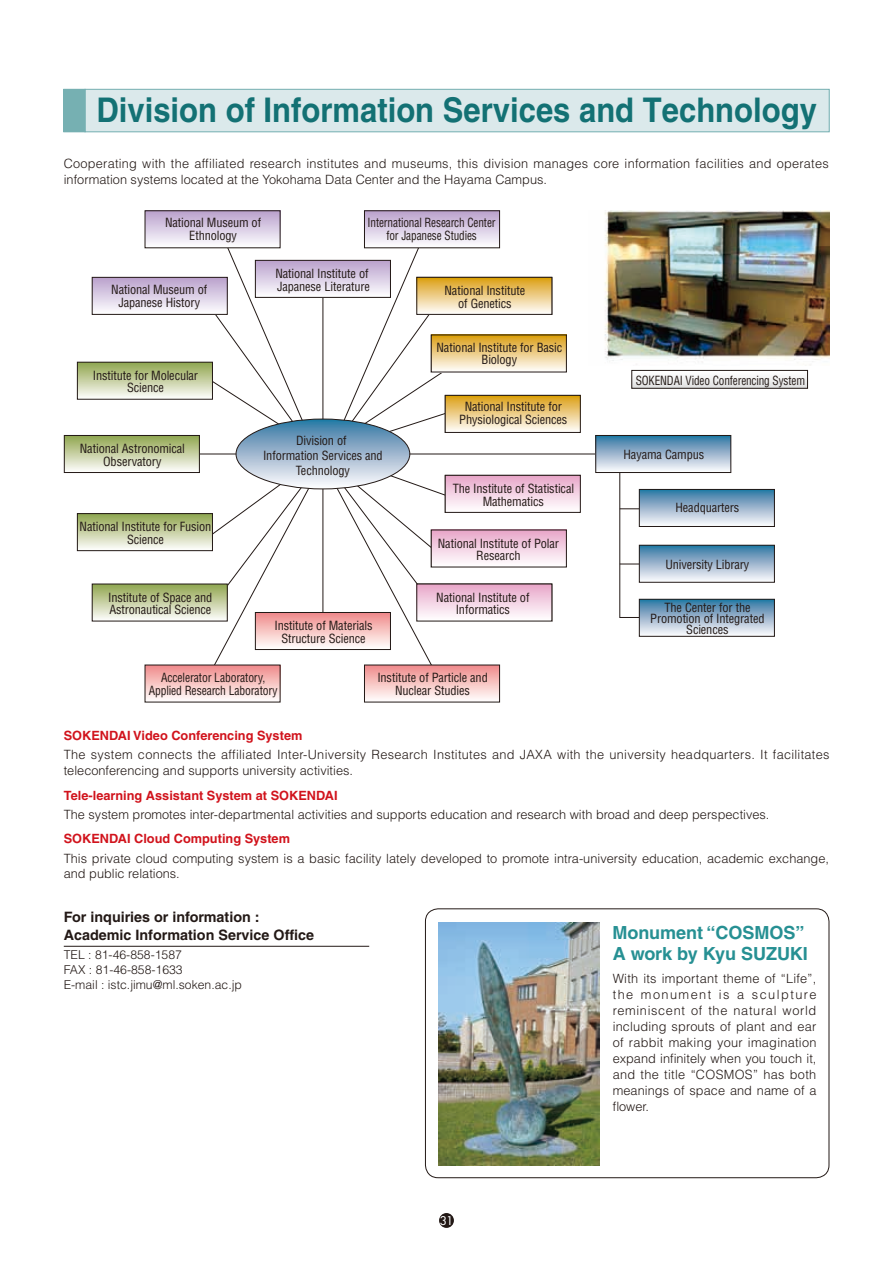
<style>
.page{position:relative;width:893px;height:1263px;background:#fff}
.page>*{position:absolute;margin:0;border:0;box-sizing:border-box;transform-origin:0 0}
.t1{font:700 34.05px "Helvetica";color:#137174;scale:.91 1}
.t2{font:700 18px/20.7px "Helvetica";letter-spacing:-.005em;color:#269093}
.t3{font:700 14.4px/17.2px "Helvetica";color:#231916}
.t4{font:300 12.75px/15.9px "Helvetica";color:#231916}
.t5{font:300 12.75px/15.9px "Helvetica";letter-spacing:.02em;color:#231916}
.t6{font:700 12.75px "Helvetica";color:#d1131c}
.t7{font:condensed 12.3px/12.3px "Helvetica";letter-spacing:-.01em;color:#231916;text-align:center}
.t8{font:condensed 12.3px/12.3px "Helvetica";letter-spacing:-.01em;color:#231916;text-align:center;scale:.91 1}
.t9{font:condensed 12.3px/12.3px "Helvetica";letter-spacing:-.01em;color:#231916;text-align:center;scale:.94 1}
.t10{font:300 12.3px "Shin Go Pr 6";letter-spacing:-.01em;color:#231916}
.t11{font:300 12.15px/14.9px "Helvetica";color:#231916}
.t12{font:11.7px "Futura";color:#fff}
</style>
<div class="page">
<img style="left:604px;top:211px;width:225px;height:154px">
<hr style="left:156px;top:453px;width:504px;height:1px;background:#231916">
<svg style="left:147px;top:212px;width:132px;height:31px;background:#d7cae3"></svg>
<div style="left:145px;top:210px;width:136px;height:38px;border:1px solid #231916"></div>
<svg style="left:94px;top:279px;width:108px;height:31px;background:#d9cce4"></svg>
<div style="left:92px;top:277px;width:136px;height:38px;border:1px solid #231916"></div>
<svg style="left:79px;top:364px;width:123px;height:33px;background:#c7d0a4"></svg>
<div style="left:77px;top:362px;width:136px;height:38px;border:1px solid #231916"></div>
<svg style="left:66px;top:437px;width:132px;height:33px;background:#c6d0a3"></svg>
<div style="left:64px;top:435px;width:136px;height:38px;border:1px solid #231916"></div>
<svg style="left:79px;top:515px;width:123px;height:33px;background:#c5cfa2"></svg>
<div style="left:77px;top:513px;width:136px;height:38px;border:1px solid #231916"></div>
<svg style="left:94px;top:585px;width:108px;height:34px;background:#c6cfa2"></svg>
<svg style="left:366px;top:666px;width:132px;height:32px;background:#f6c2c0"></svg>
<div style="left:632px;top:370px;width:175px;height:18px;background:linear-gradient(to right,#f0f0f0,#f0f0f0)"></div>
<div style="left:631px;top:370px;width:177px;height:19px;border:1px solid #231916"></div>
<svg style="left:147px;top:666px;width:132px;height:32px;background:#f6c2c0"></svg>
<svg style="left:366px;top:212px;width:132px;height:31px;background:#d7cae2"></svg>
<div style="left:364px;top:210px;width:136px;height:38px;border:1px solid #231916"></div>
<svg style="left:202px;top:242px;width:251px;height:426px"></svg>
<svg style="left:619px;top:473px;width:25px;height:145px"></svg>
<svg style="left:641px;top:491px;width:132px;height:34px;background:#9ab8cf"></svg>
<div style="left:639px;top:489px;width:136px;height:38px;border:1px solid #231916"></div>
<svg style="left:641px;top:547px;width:132px;height:34px;background:#9cb8d0"></svg>
<div style="left:639px;top:545px;width:136px;height:38px;border:1px solid #231916"></div>
<svg style="left:641px;top:601px;width:132px;height:33px;background:#99b6ce"></svg>
<div style="left:639px;top:599px;width:136px;height:38px;border:1px solid #231916"></div>
<svg style="left:597px;top:437px;width:132px;height:33px;background:#98b6ce"></svg>
<div style="left:595px;top:435px;width:136px;height:38px;border:1px solid #231916"></div>
<svg style="left:418px;top:585px;width:132px;height:34px;background:#f3d1e3"></svg>
<svg style="left:433px;top:531px;width:132px;height:34px;background:#f3d1e3"></svg>
<svg style="left:447px;top:477px;width:132px;height:34px"></svg>
<div style="left:445px;top:475px;width:136px;height:38px;border:1px solid #231916"></div>
<svg style="left:447px;top:397px;width:132px;height:34px;background:#edce89"></svg>
<div style="left:445px;top:395px;width:136px;height:38px;border:1px solid #231916"></div>
<svg style="left:433px;top:336px;width:132px;height:34px;background:#eccc85"></svg>
<svg style="left:418px;top:279px;width:132px;height:34px;background:#edce8a"></svg>
<div style="left:416px;top:277px;width:136px;height:38px;border:1px solid #231916"></div>
<hr style="left:64px;top:946px;width:305px;height:1px;background:#231916">
<div style="left:85px;top:89px;width:744px;height:43px;background:#dbe9eb"></div>
<div style="left:85px;top:89px;width:745px;height:43px;border:1px solid #76b0b2"></div>
<div style="left:64px;top:89px;width:21px;height:43px;background:#76b0b2"></div>
<div style="left:63px;top:89px;width:22px;height:43px;border:1px solid #76b0b2"></div>
<div style="left:425px;top:909px;width:404px;height:269px;border:1px solid #231916;border-radius:13px"></div>
<img style="left:438px;top:923px;width:162px;height:242px">
<div style="left:439px;top:1213px;width:15px;height:15px;background:#231916;border-radius:50%"></div>
<h1 class="t1" style="left:96px;top:89px;width:793px">Division of Information Services and Technology</h1>
<p class="t5" style="left:64px;top:155px;width:766px">Cooperating with the affiliated research institutes and museums, this division manages core information facilities and operates information systems located at the Yokohama Data Center and the Hayama Campus.</p>
<p class="t7" style="left:165px;top:217px;width:98px">National Museum of<br>Ethnology</p>
<p class="t8" style="left:368px;top:217px;width:142px">International Research Center for Japanese Studies</p>
<p class="t7" style="left:275px;top:267px;width:95px">National Institute of</p>
<p class="t7" style="left:111px;top:283px;width:98px">National Museum of</p>
<p class="t7" style="left:277px;top:280px;width:95px">Japanese Literature</p>
<p class="t7" style="left:118px;top:296px;width:83px">Japanese History</p>
<p class="t7" style="left:93px;top:369px;width:107px">Institute for Molecular<br>Science</p>
<p class="t7" style="left:80px;top:442px;width:107px">National Astronomical<br>Observatory</p>
<p class="t7" style="left:80px;top:520px;width:133px">National Institute for Fusion<br>Science</p>
<p class="t7" style="left:108px;top:591px;width:106px;text-align:left">Institute of Space and<br>Astronautical Science</p>
<p class="t7" style="left:263px;top:433px;width:121px;line-height:14.9px">Division of<br>Information Services and<br>Technology</p>
<p class="t7" style="left:274px;top:619px;width:100px">Institute of Materials<br>Structure Science</p>
<p class="t10" style="left:436px;top:280px;width:100px">国立遺伝学研究所</p>
<p class="t7" style="left:445px;top:284px;width:82px">National Institute of Genetics</p>
<p class="t10" style="left:450px;top:338px;width:100px">基礎生物学研究所</p>
<p class="t7" style="left:437px;top:341px;width:127px">National Institute for Basic<br>Biology</p>
<p class="t7" style="left:459px;top:400px;width:110px">National Institute for<br>Physiological Sciences</p>
<p class="t10" style="left:477px;top:398px;width:75px">生理学研究所</p>
<p class="t10" style="left:470px;top:478px;width:87px">統計数理研究所</p>
<p class="t7" style="left:453px;top:482px;width:123px">The Institute of Statistical<br>Mathematics</p>
<p class="t10" style="left:456px;top:533px;width:87px">国立極地研究所</p>
<p class="t7" style="left:438px;top:537px;width:123px">National Institute of Polar<br>Research</p>
<p class="t10" style="left:436px;top:587px;width:100px">国立情報学研究所</p>
<p class="t7" style="left:436px;top:591px;width:95px">National Institute of<br>Informatics</p>
<p class="t9" style="left:149px;top:671px;width:139px">Accelerator Laboratory,<br>Applied Research Laboratory</p>
<p class="t7" style="left:377px;top:671px;width:112px">Institute of Particle and<br>Nuclear Studies</p>
<p class="t8" style="left:636px;top:374px;width:188px">SOKENDAI Video Conferencing System</p>
<p class="t7" style="left:623px;top:448px;width:82px">Hayama Campus</p>
<p class="t7" style="left:675px;top:501px;width:65px">Headquarters</p>
<p class="t7" style="left:665px;top:558px;width:86px">University Library</p>
<p class="t7" style="left:650px;top:602px;width:116px;line-height:11.1px">The Center for the<br>Promotion of Integrated<br>Sciences</p>
<p class="t6" style="left:64px;top:728px;width:240px">SOKENDAI Video Conferencing System</p>
<p class="t5" style="left:64px;top:746px;width:767px">The system connects the affiliated Inter-University Research Institutes and JAXA with the university headquarters. It facilitates teleconferencing and supports university activities.</p>
<p class="t6" style="left:64px;top:787px;width:275px">Tele-learning Assistant System at SOKENDAI</p>
<p class="t4" style="left:64px;top:806px;width:707px">The system promotes inter-departmental activities and supports education and research with broad and deep perspectives.</p>
<p class="t6" style="left:64px;top:831px;width:228px">SOKENDAI Cloud Computing System</p>
<p class="t4" style="left:64px;top:850px;width:767px">This private cloud computing system is a basic facility lately developed to promote intra-university education, academic exchange, and public relations.</p>
<p class="t3" style="left:64px;top:908px;width:252px">For inquiries or information :<br>Academic Information Service Office</p>
<p class="t11" style="left:64px;top:947px;width:180px">TEL : 81-46-858-1587<br>FAX : 81-46-858-1633<br>E-mail : istc.jimu@ml.soken.ac.jp</p>
<p class="t12" style="left:440px;top:1213px;width:15px">31</p>
<h2 class="t2" style="left:613px;top:922px;width:197px">Monument “COSMOS”<br>A work by Kyu SUZUKI</h2>
<p class="t4" style="left:613px;top:970px;width:205px;text-align:justify">With its important theme of “Life”, the monument is a sculpture reminiscent of the natural world including sprouts of plant and ear of rabbit making your imagination expand infinitely when you touch it, and the title “COSMOS” has both meanings of space and name of a flower.</p>
</div>
